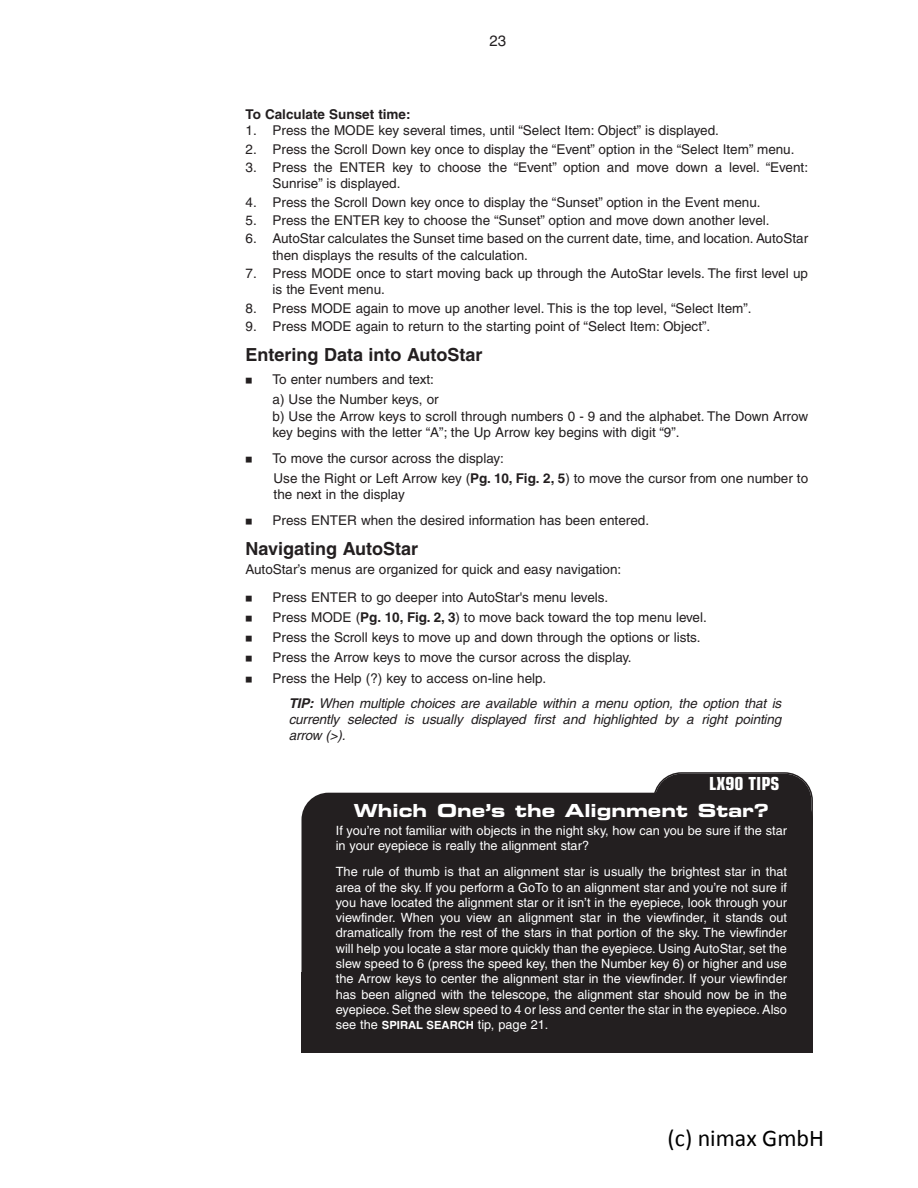
<style>
.page{position:relative;width:918px;height:1188px;background:#fff}
.page>*{position:absolute;margin:0;border:0;box-sizing:border-box;transform-origin:0 0}
.t1{font:24px "Calibri";color:#000}
.t2{font:700 18px "Helvetica";color:#231f20}
.t3{font:18px "Eurostile Bold Extended Two";color:#fff}
.t4{font:700 condensed 18px "Eurostile";color:#fff}
.t5{font:15px "Helvetica";color:#231f20}
.t6{font:13.5px/16.2px "Helvetica";color:#231f20}
.t7{font:italic 13.5px/24.9px "Helvetica";color:#231f20}
.t8{font:700 13.5px "Helvetica";color:#231f20}
.t9{font:12.75px/15.3px "Helvetica";color:#fff}
.s1{font-family:"Bundesbahn Pi Two";font-size:11.25px}
.s2{font-weight:700}
.s3{font-family:"Bundesbahn Pi Two";font-style:normal;font-size:11.25px}
.s4{font-style:normal}
.s5{font-weight:700;font-size:11.25px}
</style>
<div class="page">
<div style="left:301px;top:772px;width:512px;height:281px;background:#231f20"></div>
<p class="t5" style="left:489px;top:35px;width:18px">23</p>
<p class="t8" style="left:246px;top:109px;width:167px">To Calculate Sunset time:</p>
<p class="t6" style="left:246px;top:124px;width:475px">1. Press the MODE key several times, until “Select Item: Object” is displayed.</p>
<p class="t6" style="left:246px;top:142px;width:551px">2. Press the Scroll Down key once to display the “Event” option in the “Select Item” menu.</p>
<p class="t6" style="left:273px;top:161px;width:537px;text-indent:-27px">3. Press the ENTER key to choose the “Event” option and move down a level. “Event:<br>Sunrise” is displayed.</p>
<p class="t6" style="left:246px;top:195px;width:517px">4. Press the Scroll Down key once to display the “Sunset” option in the Event menu.</p>
<p class="t6" style="left:246px;top:213px;width:526px">5. Press the ENTER key to choose the “Sunset” option and move down another level.</p>
<p class="t6" style="left:273px;top:232px;width:537px;text-indent:-27px">6. AutoStar calculates the Sunset time based on the current date, time, and location. AutoStar then displays the results of the calculation.</p>
<p class="t6" style="left:273px;top:266px;width:537px;text-indent:-27px">7. Press MODE once to start moving back up through the AutoStar levels. The first level up is the Event menu.</p>
<p class="t6" style="left:246px;top:301px;width:508px">8. Press MODE again to move up another level. This is the top level, “Select Item”.</p>
<p class="t6" style="left:246px;top:319px;width:466px">9. Press MODE again to return to the starting point of “Select Item: Object”.</p>
<h2 class="t2" style="left:246px;top:348px;width:238px">Entering Data into AutoStar</h2>
<p class="t6" style="left:273px;top:370px;width:168px;line-height:20.5px;text-indent:-27px"><span class="s1">-</span> To enter numbers and text: a) Use the Number keys, or</p>
<p class="t6" style="left:273px;top:410px;width:537px">b) Use the Arrow keys to scroll through numbers 0 - 9 and the alphabet. The Down Arrow key begins with the letter “A”; the Up Arrow key begins with digit “9”.</p>
<p class="t6" style="left:274px;top:449px;width:536px;line-height:20.5px;text-indent:-28px"><span class="s1">-</span> To move the cursor across the display:<br>Use the Right or Left Arrow key (<span class="s2">Pg. 10, Fig. 2, 5</span>) to move the cursor from one number to</p>
<p class="t6" style="left:274px;top:488px;width:133px">the next in the display</p>
<p class="t6" style="left:246px;top:513px;width:405px"><span class="s1">-</span> Press ENTER when the desired information has been entered.</p>
<h2 class="t2" style="left:246px;top:542px;width:174px">Navigating AutoStar</h2>
<p class="t6" style="left:246px;top:562px;width:377px">AutoStar’s menus are organized for quick and easy navigation:</p>
<p class="t6" style="left:246px;top:590px;width:364px"><span class="s1">-</span> Press ENTER to go deeper into AutoStar's menu levels.</p>
<p class="t6" style="left:246px;top:610px;width:463px"><span class="s1">-</span> Press MODE (<span class="s2">Pg. 10, Fig. 2, 3</span>) to move back toward the top menu level.</p>
<p class="t6" style="left:246px;top:630px;width:457px"><span class="s1">-</span> Press the Scroll keys to move up and down through the options or lists.</p>
<p class="t6" style="left:246px;top:650px;width:388px"><span class="s1">-</span> Press the Arrow keys to move the cursor across the display.</p>
<p class="t7" style="left:289px;top:667px;width:497px;text-indent:-43px"><span class="s3">-</span> <span class="s4">Press the Help (?) key to access on-line help.<br></span><span class="s2">TIP:</span> When multiple choices are available within a menu option, the option that is</p>
<p class="t7" style="left:289px;top:713px;width:497px;line-height:16.2px">currently selected is usually displayed first and highlighted by a right pointing arrow (&gt;).</p>
<h2 class="t4" style="left:709px;top:777px;width:72px">LX90 TIPS</h2>
<h2 class="t3" style="left:354px;top:804px;width:416px">Which One’s the Alignment Star?</h2>
<p class="t9" style="left:336px;top:824px;width:453px">If you’re not familiar with objects in the night sky, how can you be sure if the star in your eyepiece is really the alignment star?</p>
<p class="t9" style="left:336px;top:865px;width:453px;text-align:justify">The rule of thumb is that an alignment star is usually the brightest star in that area of the sky. If you perform a GoTo to an alignment star and you’re not sure if you have located the alignment star or it isn’t in the eyepiece, look through your viewfinder. When you view an alignment star in the viewfinder, it stands out dramatically from the rest of the stars in that portion of the sky. The viewfinder will help you locate a star more quickly than the eyepiece. Using AutoStar, set the slew speed to 6 (press the speed key, then the Number key 6) or higher and use the Arrow keys to center the alignment star in the viewfinder. If your viewfinder has been aligned with the telescope, the alignment star should now be in the eyepiece. Set the slew speed to 4 or less and center the star in the eyepiece. Also see the <span class="s5">SPIRAL SEARCH</span> tip, page 21.</p>
<h1 class="t1" style="left:668px;top:1126px;width:158px">(c) nimax GmbH</h1>
</div>
